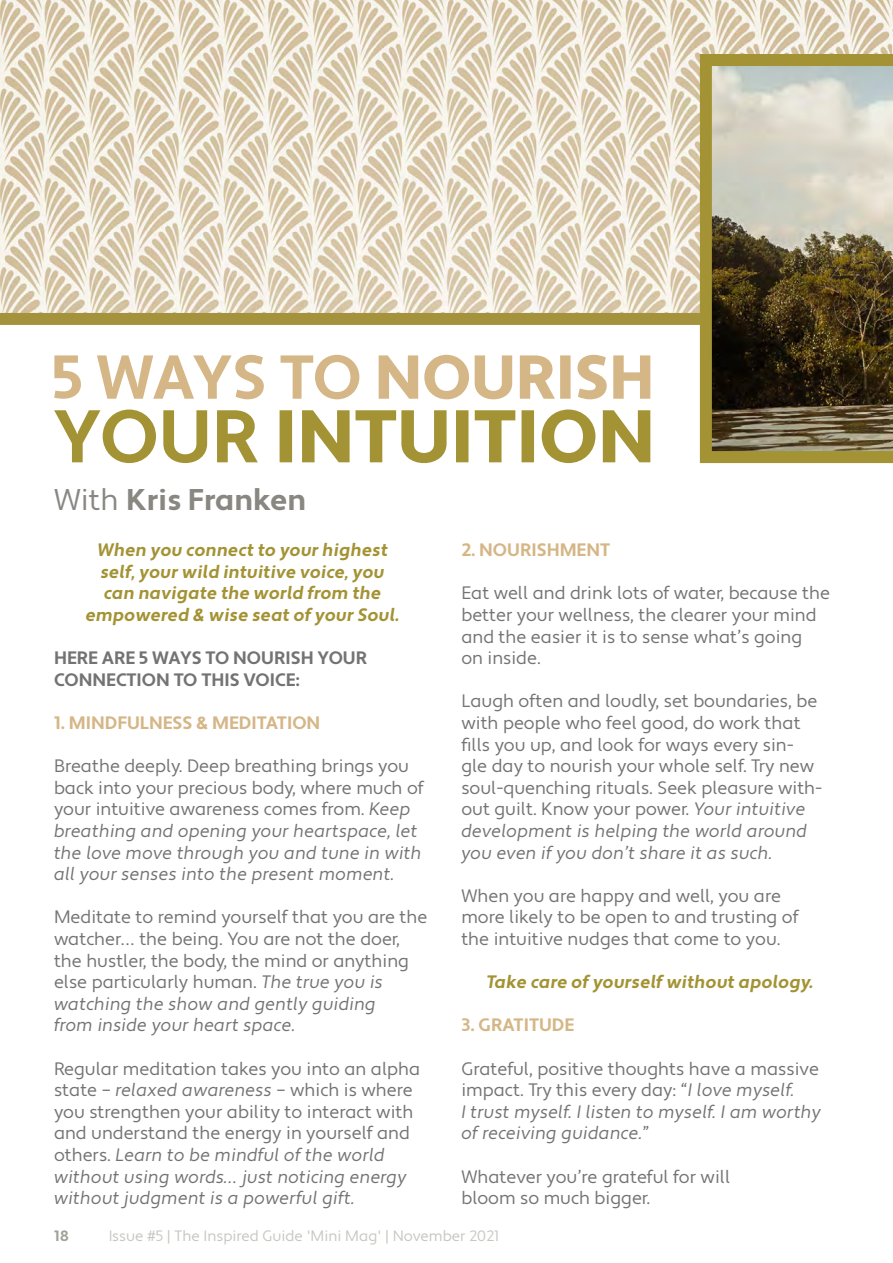
<style>
.page{position:relative;width:893px;height:1263px;background:#fff}
.page>*{position:absolute;margin:0;border:0;box-sizing:border-box;transform-origin:0 0}
.t1{font:700 30px "Apertura";color:#888781}
.t2{font:18px/21.6px "Apertura";color:#737373}
.t3{font:18px/21.6px "Apertura Obliq";color:#737373}
.t4{font:18px/21.6px "Apertura Bold Obliq";color:#a39334;text-align:center}
.t5{font:700 18px "Apertura";color:#d5b686}
.t6{font:700 18px/21.6px "Apertura";color:#737373}
.t7{font:15px "Apertura";color:#a3a197}
.t8{font:700 15px "Apertura";color:#a3a197}
.s1{font-weight:400}
.s2{font-family:"Apertura Obliq"}
.s3{font-family:"Apertura"}
</style>
<div class="page">
<img style="left:0;top:0;width:892px;height:313px">
<img style="left:892px;top:0;width:1px;height:321px">
<div style="left:0;top:313px;width:893px;height:12px;background:#a5923d"></div>
<svg style="left:54px;top:409px;width:596px;height:54px"></svg>
<svg style="left:54px;top:355px;width:596px;height:44px"></svg>
<svg style="left:700px;top:54px;width:193px;height:409px;background:#888064"></svg>
<h1 class="t1" style="left:54px;top:481px;width:254px"><span class="s1">With</span> Kris Franken</h1>
<p class="t4" style="left:86px;top:540px;width:316px">When you connect to your highest self, your wild intuitive voice, you can navigate the world from the empowered &amp; wise seat of your Soul.</p>
<p class="t6" style="left:54px;top:648px;width:315px">HERE ARE 5 WAYS TO NOURISH YOUR<br>CONNECTION TO THIS VOICE:</p>
<p class="t5" style="left:54px;top:712px;width:268px">1. MINDFULNESS &amp; MEDITATION</p>
<p class="t2" style="left:54px;top:756px;width:371px">Breathe deeply. Deep breathing brings you back into your precious body, where much of your intuitive awareness comes from. <span class="s2">Keep</span></p>
<p class="t3" style="left:54px;top:820px;width:369px">breathing and opening your heartspace, let the love move through you and tune in with all your senses into the present moment.</p>
<p class="t2" style="left:54px;top:907px;width:375px">Meditate to remind yourself that you are the watcher… the being. You are not the doer, the hustler, the body, the mind or anything else particularly human. <span class="s2">The true you is</span></p>
<p class="t3" style="left:54px;top:993px;width:324px">watching the show and gently guiding from inside your heart space.</p>
<p class="t2" style="left:54px;top:1058px;width:368px">Regular meditation takes you into an alpha state – <span class="s2">relaxed awareness</span> – which is where you strengthen your ability to interact with and understand the energy in yourself and</p>
<p class="t3" style="left:54px;top:1144px;width:354px"><span class="s3">others.</span> Learn to be mindful of the world without using words… just noticing energy without judgment is a powerful gift.</p>
<p class="t5" style="left:461px;top:539px;width:150px">2. NOURISHMENT</p>
<p class="t2" style="left:461px;top:583px;width:370px">Eat well and drink lots of water, because the better your wellness, the clearer your mind and the easier it is to sense what’s going<br>on inside.</p>
<p class="t2" style="left:461px;top:691px;width:363px">Laugh often and loudly, set boundaries, be with people who feel good, do work that fills you up, and look for ways every sin&shy;gle day to nourish your whole self. Try new soul-quenching rituals. Seek pleasure with&shy;out guilt. Know your power. <span class="s2">Your intuitive</span></p>
<p class="t3" style="left:461px;top:820px;width:347px">development is helping the world around you even if you don’t share it as such.</p>
<p class="t2" style="left:461px;top:885px;width:339px">When you are happy and well, you are more likely to be open to and trusting of the intuitive nudges that come to you.</p>
<p class="t4" style="left:487px;top:972px;width:329px">Take care of yourself without apology.</p>
<p class="t5" style="left:461px;top:1014px;width:114px">3. GRATITUDE</p>
<p class="t2" style="left:461px;top:1058px;width:359px">Grateful, positive thoughts have a massive impact. Try this every day: “<span class="s2">I love myself.</span></p>
<p class="t3" style="left:461px;top:1101px;width:361px">I trust myself. I listen to myself. I am worthy of receiving guidance.<span class="s3">”</span></p>
<p class="t2" style="left:461px;top:1166px;width:270px">Whatever you’re grateful for will bloom so much bigger.</p>
<p class="t8" style="left:54px;top:1227px;width:16px">18</p>
<p class="t7" style="left:108px;top:1227px;width:392px">Issue #5 | The Inspired Guide 'Mini Mag' | November 2021</p>
</div>
